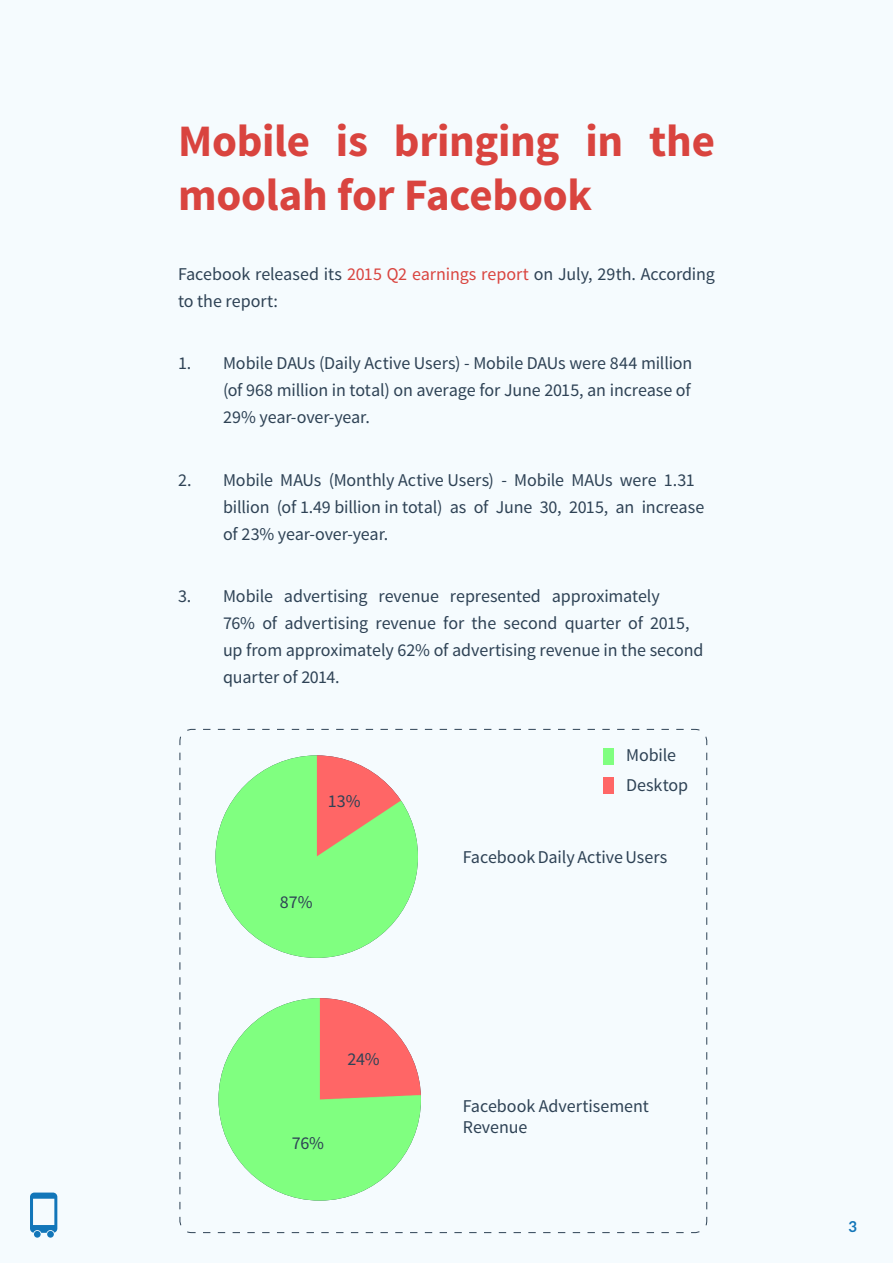
<style>
.page{position:relative;width:893px;height:1263px;background:#f5fbfe}
.page>*{position:absolute;margin:0;border:0;box-sizing:border-box;transform-origin:0 0}
.t1{font:700 45px/54px "Source Sans Pro";letter-spacing:-.005em;color:#d9443f}
.t2{font:18px/27px "Source Sans Pro";letter-spacing:-.005em;color:#2e4255}
.t3{font:700 15px "Lato";color:#1276b9}
.s1{color:#d9443f}
</style>
<div class="page">
<svg style="left:30px;top:1192px;width:27px;height:41px"></svg>
<div style="left:34px;top:1231px;width:7px;height:6px;background:#1276b9;border-radius:50%"></div>
<div style="left:47px;top:1231px;width:7px;height:6px;background:#1276b9;border-radius:50%"></div>
<svg style="left:179px;top:729px;width:528px;height:504px"></svg>
<img style="left:215px;top:755px;width:203px;height:203px;border-radius:101px">
<img style="left:218px;top:998px;width:203px;height:202px;border-radius:101px">
<div style="left:603px;top:748px;width:11px;height:16px;background:#80ff80"></div>
<div style="left:603px;top:777px;width:11px;height:16px;background:#f66"></div>
<h1 class="t1" style="left:178px;top:115px;width:538px">Mobile is bringing in the moolah for Facebook</h1>
<p class="t2" style="left:178px;top:260px;width:538px">Facebook released its <span class="s1">2015 Q2 earnings report</span> on July, 29th. According to the report:</p>
<p class="t2" style="left:223px;top:350px;width:471px;text-align:justify;text-indent:-45px">1. Mobile DAUs (Daily Active Users) - Mobile DAUs were 844 million (of 968 million in total) on average for June 2015, an increase of 29% year-over-year.</p>
<p class="t2" style="left:223px;top:466px;width:483px;text-indent:-45px">2. Mobile MAUs (Monthly Active Users) - Mobile MAUs were 1.31 billion (of 1.49 billion in total) as of June 30, 2015, an increase of 23% year-over-year.</p>
<p class="t2" style="left:223px;top:583px;width:482px;text-indent:-45px">3. Mobile advertising revenue represented approximately<br>76% of advertising revenue for the second quarter of 2015, up from approximately 62% of advertising revenue in the second quarter of 2014.</p>
<p class="t2" style="left:328px;top:788px;width:34px">13%</p>
<p class="t2" style="left:280px;top:889px;width:34px">87%</p>
<p class="t2" style="left:348px;top:1046px;width:33px">24%</p>
<p class="t2" style="left:292px;top:1130px;width:34px">76%</p>
<p class="t2" style="left:626px;top:740px;width:64px;line-height:29.7px">Mobile<br>Desktop</p>
<p class="t2" style="left:463px;top:844px;width:206px">Facebook Daily Active Users</p>
<p class="t2" style="left:463px;top:1096px;width:187px;line-height:20.7px">Facebook Advertisement<br>Revenue</p>
<p class="t3" style="left:849px;top:1215px;width:10px">3</p>
</div>
